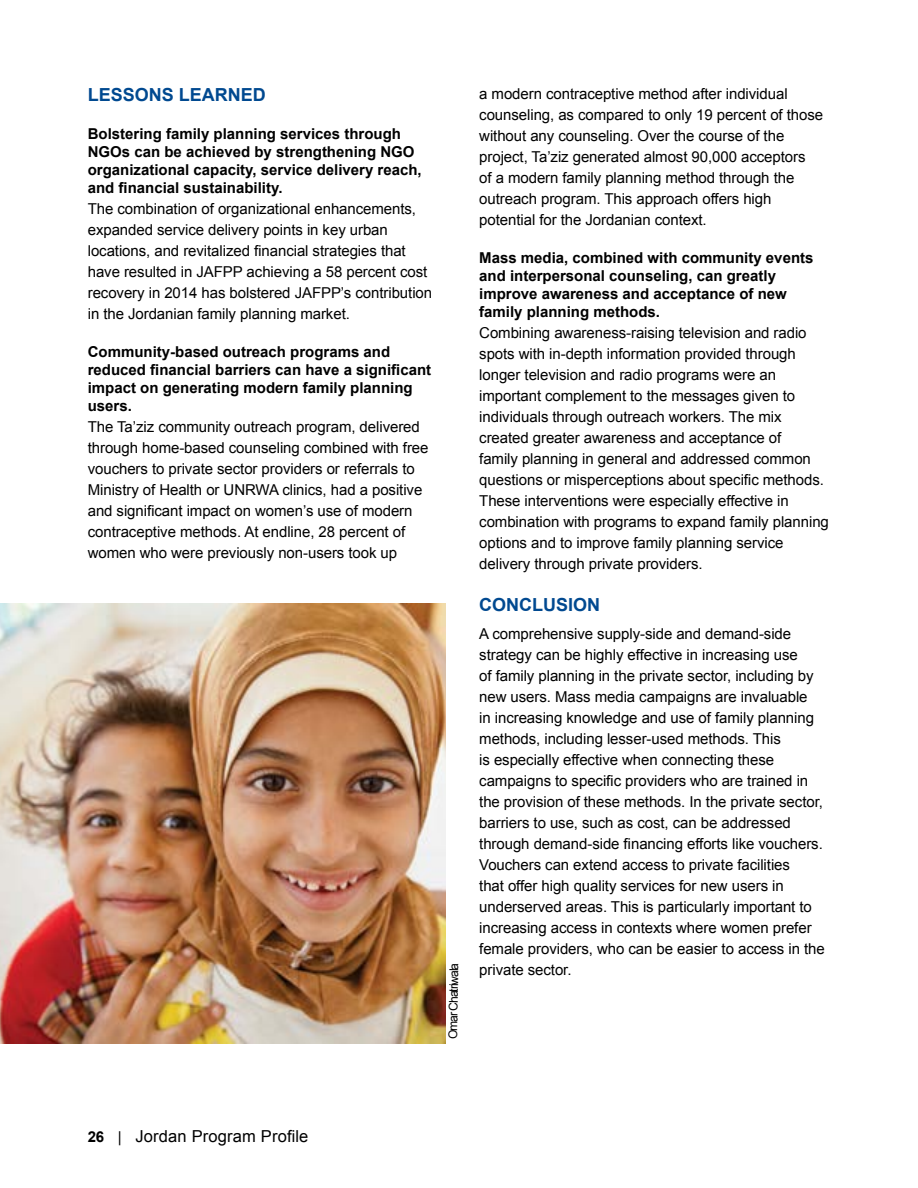
<style>
.page{position:relative;width:918px;height:1188px;background:#fff}
.page>*{position:absolute;margin:0;border:0;box-sizing:border-box;transform-origin:0 0}
.Subheading_1{font:700 18px "Arial";color:#004990}
.t1{font:16.5px "Arial";letter-spacing:.01em;color:#000}
.Body_Text{font:15px/21px "Arial";letter-spacing:-.005em;color:#000}
.Subheading_4{font:700 15px/18px "Arial";color:#000}
.t2{font:12px "Arial";color:#000}
.s1{font-weight:700;font-size:15px}
.s2{font-size:15px}
</style>
<div class="page">
<img style="left:0;top:604px;width:446px;height:439px">
<p class="Subheading_1" style="left:88px;top:83px;width:180px">LESSONS LEARNED</p>
<p class="Subheading_4" style="left:88px;top:125px;width:336px">Bolstering family planning services through NGOs can be achieved by strengthening NGO organizational capacity, service delivery reach, and financial sustainability.</p>
<p class="Body_Text" style="left:88px;top:198px;width:346px">The combination of organizational enhancements, expanded service delivery points in key urban locations, and revitalized financial strategies that have resulted in JAFPP achieving a 58 percent cost recovery in 2014 has bolstered JAFPP’s contribution in the Jordanian family planning market.</p>
<p class="Subheading_4" style="left:88px;top:344px;width:345px">Community-based outreach programs and reduced financial barriers can have a significant impact on generating modern family planning users.</p>
<p class="Body_Text" style="left:88px;top:417px;width:342px">The Ta’ziz community outreach program, delivered through home-based counseling combined with free vouchers to private sector providers or referrals to Ministry of Health or UNRWA clinics, had a positive and significant impact on women’s use of modern contraceptive methods. At endline, 28 percent of women who were previously non-users took up</p>
<p class="t2" style="left:445px;top:1039px;width:78px;rotate:-89deg">Omar Chatriwala</p>
<p class="Body_Text" style="left:479px;top:83px;width:345px">a modern contraceptive method after individual counseling, as compared to only 19 percent of those without any counseling. Over the course of the project, Ta’ziz generated almost 90,000 acceptors<br>of a modern family planning method through the outreach program. This approach offers high potential for the Jordanian context.</p>
<p class="Subheading_4" style="left:479px;top:249px;width:336px">Mass media, combined with community events and interpersonal counseling, can greatly improve awareness and acceptance of new family planning methods.</p>
<p class="Body_Text" style="left:479px;top:322px;width:351px">Combining awareness-raising television and radio spots with in-depth information provided through longer television and radio programs were an important complement to the messages given to individuals through outreach workers. The mix created greater awareness and acceptance of<br>family planning in general and addressed common questions or misperceptions about specific methods.<br>These interventions were especially effective in combination with programs to expand family planning options and to improve family planning service delivery through private providers.</p>
<p class="Subheading_1" style="left:479px;top:593px;width:122px">CONCLUSION</p>
<p class="Body_Text" style="left:479px;top:623px;width:347px">A comprehensive supply-side and demand-side strategy can be highly effective in increasing use<br>of family planning in the private sector, including by new users. Mass media campaigns are invaluable<br>in increasing knowledge and use of family planning methods, including lesser-used methods. This<br>is especially effective when connecting these campaigns to specific providers who are trained in the provision of these methods. In the private sector, barriers to use, such as cost, can be addressed through demand-side financing efforts like vouchers.<br>Vouchers can extend access to private facilities<br>that offer high quality services for new users in underserved areas. This is particularly important to increasing access in contexts where women prefer female providers, who can be easier to access in the private sector.</p>
<p class="t1" style="left:88px;top:1125px;width:222px"><span class="s1">26</span> <span class="s2">|</span> Jordan Program Profile</p>
</div>
